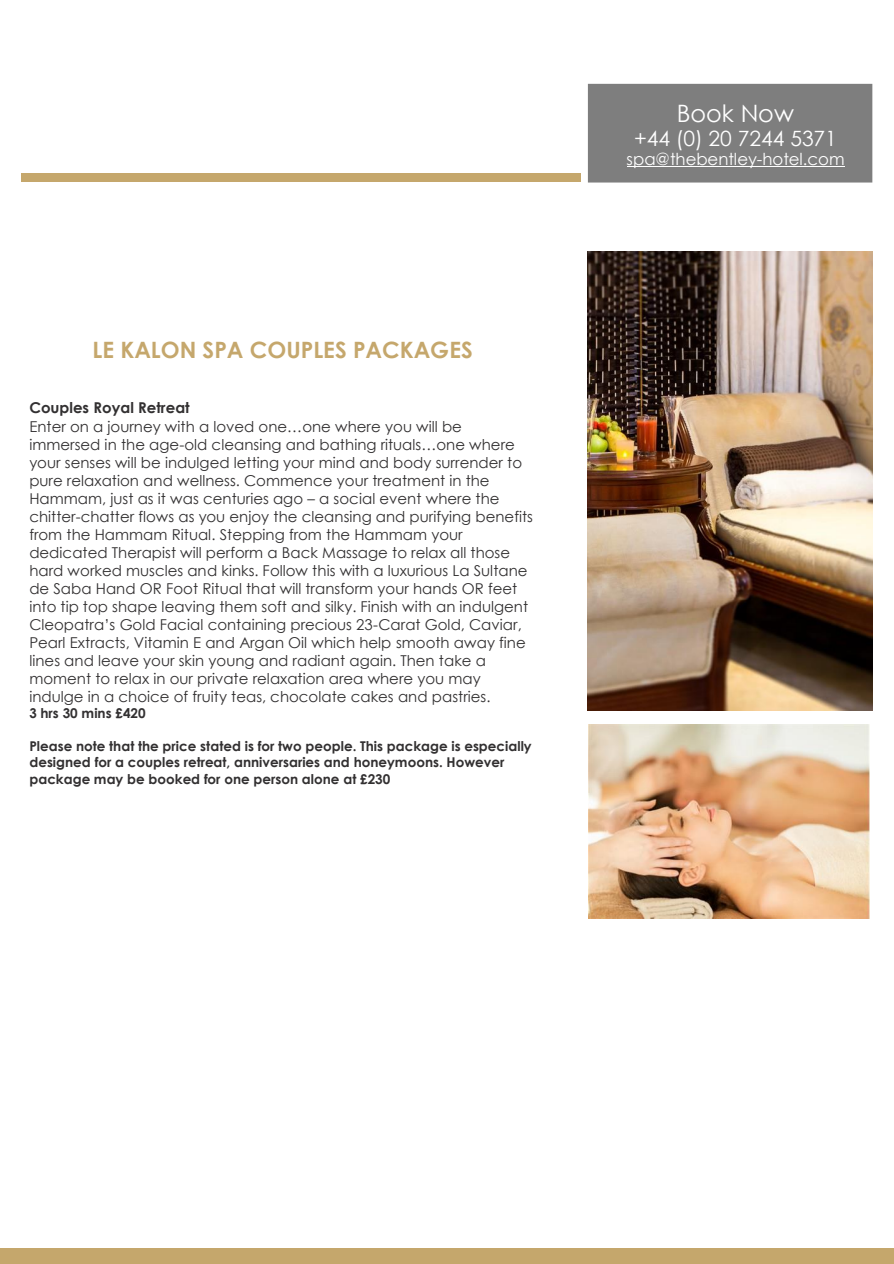
<style>
.page{position:relative;width:894px;height:1264px;background:#fff}
.page>*{position:absolute;margin:0;border:0;box-sizing:border-box;transform-origin:0 0}
.t1{font:24px "Century Gothic";color:#fff}
.t2{font:700 22.5px "Century Gothic";color:#c5a76c}
.t3{font:21px "Century Gothic";color:#fff}
.t4{font:16.5px "Century Gothic";color:#fff}
.t5{font:15px/18px "Century Gothic";letter-spacing:.005em;color:#323031}
.t6{font:700 15px "Century Gothic";color:#323031}
.t7{font:700 13.5px/16.2px "Century Gothic";color:#323031}
</style>
<div class="page">
<div style="left:588px;top:85px;width:283px;height:97px;background:#7e7e7e"></div>
<div style="left:587px;top:84px;width:285px;height:98px;border:2px solid #7e7e7e"></div>
<div style="left:21px;top:173px;width:559px;height:9px;background:#c5a76c"></div>
<hr style="left:626px;top:166px;width:218px;height:1px;background:#fff">
<div style="left:0;top:1248px;width:893px;height:15px;background:#c5a76c"></div>
<img style="left:587px;top:251px;width:285px;height:459px">
<img style="left:588px;top:724px;width:281px;height:194px">
<h2 class="t2" style="left:92px;top:333px;width:382px">LE KALON SPA COUPLES PACKAGES</h2>
<p class="t6" style="left:29px;top:396px;width:162px">Couples Royal Retreat</p>
<p class="t5" style="left:29px;top:417px;width:505px">Enter on a journey with a loved one…one where you will be immersed in the age-old cleansing and bathing rituals…one where your senses will be indulged letting your mind and body surrender to pure relaxation and wellness. Commence your treatment in the Hammam, just as it was centuries ago – a social event where the chitter-chatter flows as you enjoy the cleansing and purifying benefits from the Hammam Ritual. Stepping from the Hammam your dedicated Therapist will perform a Back Massage to relax all those hard worked muscles and kinks. Follow this with a luxurious La Sultane de Saba Hand OR Foot Ritual that will transform your hands OR feet into tip top shape leaving them soft and silky. Finish with an indulgent Cleopatra’s Gold Facial containing precious 23-Carat Gold, Caviar, Pearl Extracts, Vitamin E and Argan Oil which help smooth away fine lines and leave your skin young and radiant again. Then take a moment to relax in our private relaxation area where you may indulge in a choice of fruity teas, chocolate cakes and pastries.</p>
<p class="t7" style="left:29px;top:704px;width:118px">3 hrs 30 mins £420</p>
<p class="t7" style="left:29px;top:737px;width:503px">Please note that the price stated is for two people. This package is especially designed for a couples retreat, anniversaries and honeymoons. However package may be booked for one person alone at £230</p>
<h1 class="t1" style="left:676px;top:97px;width:119px">Book Now</h1>
<h3 class="t3" style="left:634px;top:124px;width:204px">+44 (0) 20 7244 5371</h3>
<p class="t4" style="left:626px;top:147px;width:219px">spa@thebentley-hotel.com</p>
</div>
